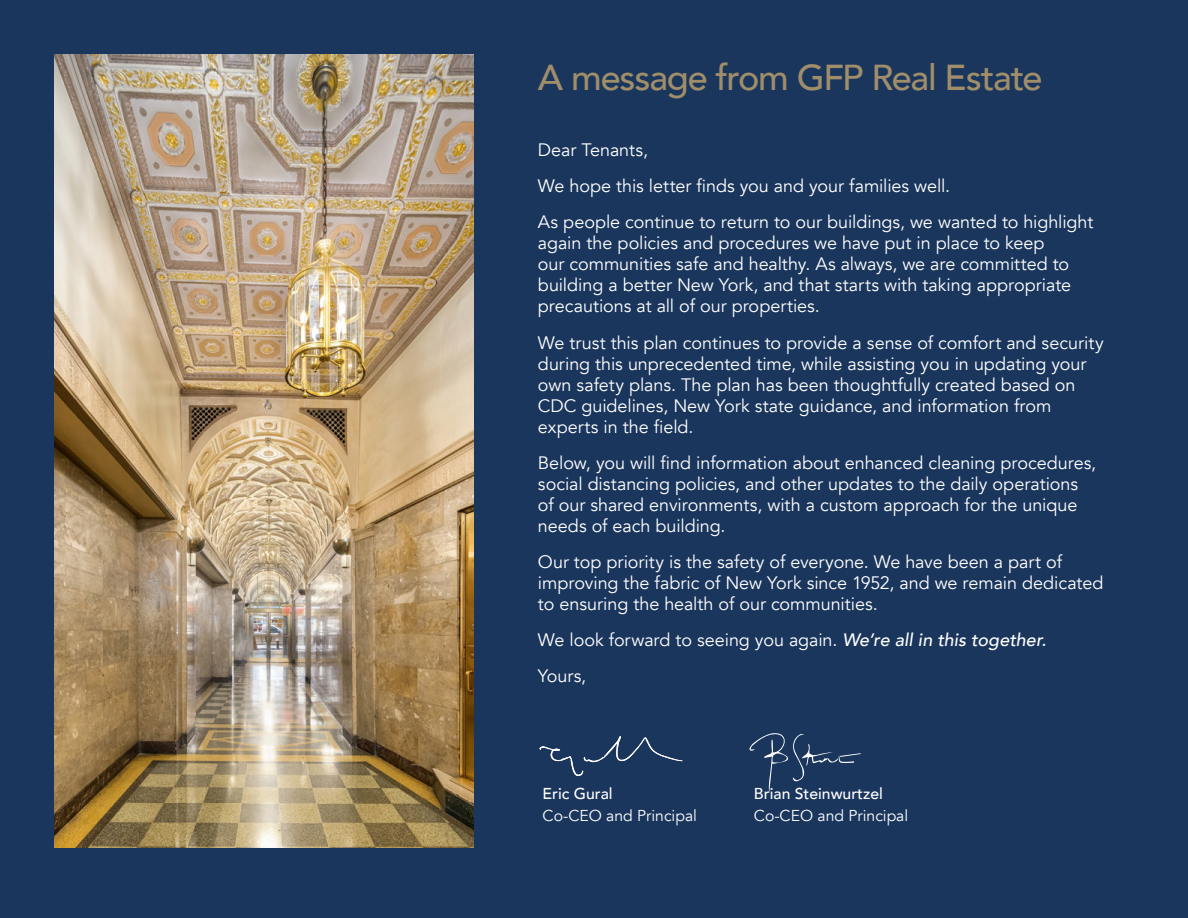
<style>
.page{position:relative;width:1188px;height:918px;background:#1a365d}
.page>*{position:absolute;margin:0;border:0;box-sizing:border-box;transform-origin:0 0}
.t1{font:500 36px "Avenir";letter-spacing:-.03em;color:#a08e6b}
.t2{font:18px/21px "Avenir";letter-spacing:-.005em;color:#fff}
.t3{font:15.75px "Avenir";color:#fff}
.t4{font:500 15.75px "Avenir";color:#fff}
.s1{font-weight:500;font-style:italic}
</style>
<div class="page">
<svg style="left:749px;top:733px;width:112px;height:60px"></svg>
<svg style="left:539px;top:736px;width:144px;height:40px"></svg>
<img style="left:54px;top:54px;width:419px;height:794px">
<h1 class="t1" style="left:538px;top:46px;width:506px">A message from GFP Real Estate</h1>
<p class="t2" style="left:538px;top:132px;width:557px;line-height:36.2px">Dear Tenants,<br>We hope this letter finds you and your families well.<br>As people continue to return to our buildings, we wanted to highlight</p>
<p class="t2" style="left:538px;top:233px;width:535px">again the policies and procedures we have put in place to keep our communities safe and healthy. As always, we are committed to building a better New York, and that starts with taking appropriate precautions at all of our properties.</p>
<p class="t2" style="left:538px;top:332px;width:567px">We trust this plan continues to provide a sense of comfort and security during this unprecedented time, while assisting you in updating your own safety plans. The plan has been thoughtfully created based on CDC guidelines, New York state guidance, and information from experts in the field.</p>
<p class="t2" style="left:538px;top:452px;width:560px">Below, you will find information about enhanced cleaning procedures, social distancing policies, and other updates to the daily operations of our shared environments, with a custom approach for the unique needs of each building.</p>
<p class="t2" style="left:538px;top:551px;width:567px">Our top priority is the safety of everyone. We have been a part of improving the fabric of New York since 1952, and we remain dedicated to ensuring the health of our communities.</p>
<p class="t2" style="left:538px;top:622px;width:510px;line-height:36.2px">We look forward to seeing you again. <span class="s1">We’re all in this together.<br></span>Yours,</p>
<p class="t4" style="left:543px;top:780px;width:71px">Eric Gural</p>
<p class="t3" style="left:543px;top:806px;width:156px">Co-CEO and Principal</p>
<p class="t4" style="left:754px;top:780px;width:130px">Brian Steinwurtzel</p>
<p class="t3" style="left:754px;top:806px;width:156px">Co-CEO and Principal</p>
</div>
